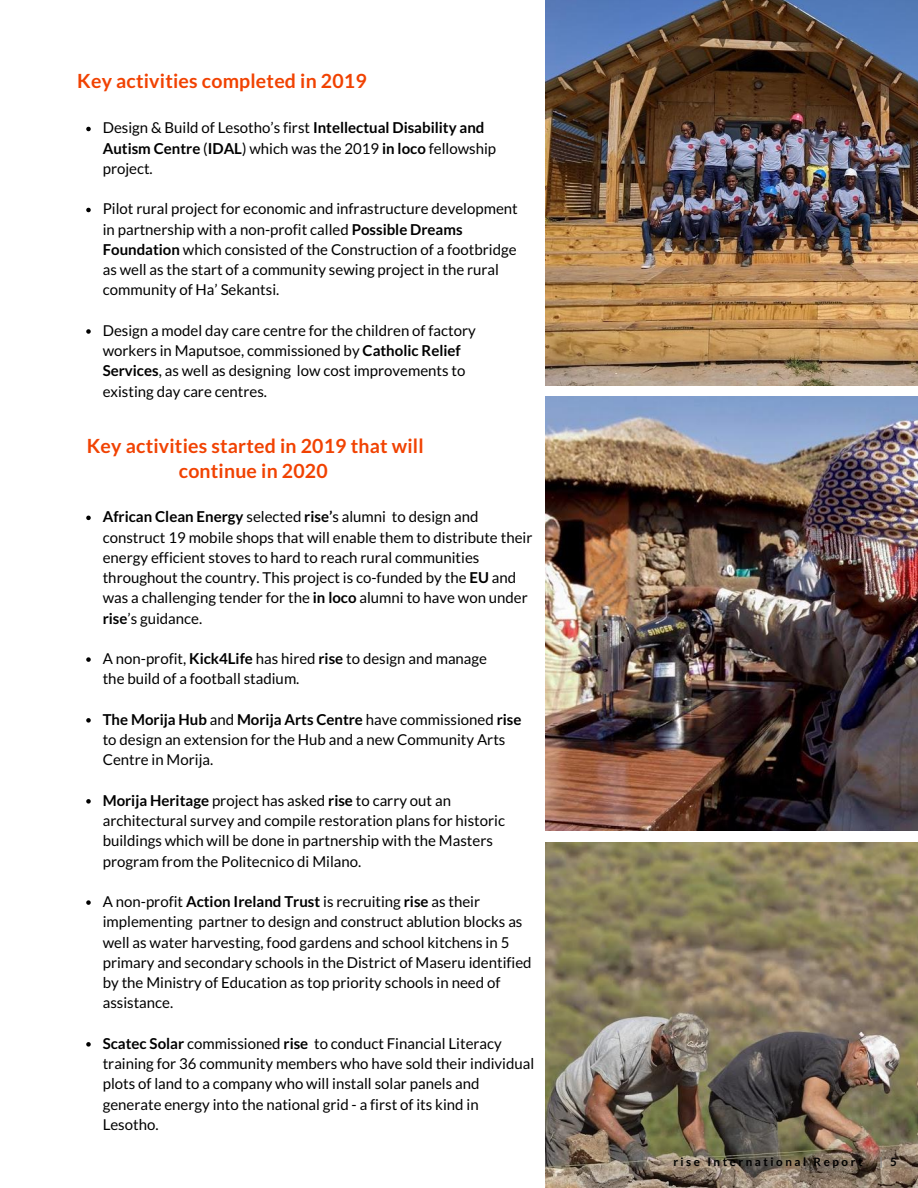
<style>
.page{position:relative;width:918px;height:1188px;background:#fff}
.page>*{position:absolute;margin:0;border:0;box-sizing:border-box;transform-origin:0 0}
.t1{font:700 19.5px/24.8px "Lato";letter-spacing:.01em;color:#f14202;text-align:center}
.t2{font:15px/20.2px "Lato";color:#000}
.t3{font:700 11.55px "Lato";letter-spacing:.22em;color:#000}
.t4{font:700 11.55px "Lato";color:#8a8a8a}
.s1{font-weight:700}
.s2{color:#000}
</style>
<div class="page">
<img style="left:546px;top:0;width:372px;height:385px">
<img style="left:546px;top:397px;width:372px;height:434px">
<img style="left:546px;top:842px;width:372px;height:346px">
<svg style="left:86px;top:516px;width:5px;height:4px"></svg>
<svg style="left:86px;top:657px;width:5px;height:5px"></svg>
<svg style="left:86px;top:718px;width:5px;height:5px"></svg>
<svg style="left:86px;top:799px;width:5px;height:5px"></svg>
<svg style="left:86px;top:900px;width:5px;height:5px"></svg>
<svg style="left:86px;top:1042px;width:5px;height:5px"></svg>
<svg style="left:86px;top:127px;width:5px;height:4px"></svg>
<svg style="left:86px;top:208px;width:5px;height:4px"></svg>
<svg style="left:86px;top:329px;width:5px;height:5px"></svg>
<h1 class="t1" style="left:77px;top:68px;width:291px">Key activities completed in 2019</h1>
<p class="t2" style="left:103px;top:118px;width:395px">Design &amp; Build of Lesotho’s first <span class="s1">Intellectual Disability and<br>Autism Centre</span> (<span class="s1">IDAL</span>) which was the 2019 <span class="s1">in loco</span> fellowship project.</p>
<p class="t2" style="left:103px;top:199px;width:417px">Pilot rural project for economic and infrastructure development in partnership with a non-profit called <span class="s1">Possible Dreams Foundation</span> which consisted of the Construction of a footbridge as well as the start of a community sewing project in the rural community of Ha’ Sekantsi.</p>
<p class="t2" style="left:103px;top:320px;width:375px">Design a model day care centre for the children of factory workers in Maputsoe, commissioned by <span class="s1">Catholic Relief Services</span>, as well as designing low cost improvements to existing day care centres.</p>
<h1 class="t1" style="left:87px;top:433px;width:338px">Key activities started in 2019 that will continue in 2020</h1>
<p class="t2" style="left:103px;top:506px;width:431px"><span class="s1">African Clean Energy</span> selected <span class="s1">rise’</span>s alumni to design and construct 19 mobile shops that will enable them to distribute their energy efficient stoves to hard to reach rural communities throughout the country. This project is co-funded by the <span class="s1">EU</span> and was a challenging tender for the <span class="s1">in loco</span> alumni to have won under <span class="s1">rise</span>’s guidance.</p>
<p class="t2" style="left:103px;top:648px;width:386px">A non-profit, <span class="s1">Kick4Life</span> has hired <span class="s1">rise</span> to design and manage the build of a football stadium.</p>
<p class="t2" style="left:103px;top:709px;width:420px"><span class="s1">The Morija Hub</span> and <span class="s1">Morija Arts Centre</span> have commissioned <span class="s1">rise </span>to design an extension for the Hub and a new Community Arts<br>Centre in Morija.</p>
<p class="t2" style="left:103px;top:790px;width:404px"><span class="s1">Morija Heritage</span> project has asked <span class="s1">rise</span> to carry out an architectural survey and compile restoration plans for historic buildings which will be done in partnership with the Masters program from the Politecnico di Milano.</p>
<p class="t2" style="left:103px;top:891px;width:430px">A non-profit <span class="s1">Action Ireland Trust</span> is recruiting <span class="s1">rise</span> as their implementing partner to design and construct ablution blocks as well as water harvesting, food gardens and school kitchens in 5 primary and secondary schools in the District of Maseru identified by the Ministry of Education as top priority schools in need of assistance.</p>
<p class="t2" style="left:103px;top:1033px;width:433px"><span class="s1">Scatec Solar</span> commissioned <span class="s1">rise</span> to conduct Financial Literacy training for 36 community members who have sold their individual plots of land to a company who will install solar panels and generate energy into the national grid - a first of its kind in Lesotho.</p>
<p class="t3" style="left:673px;top:1154px;width:191px">rise International Report</p>
<p class="t4" style="left:879px;top:1154px;width:19px">| <span class="s2">5</span></p>
</div>
